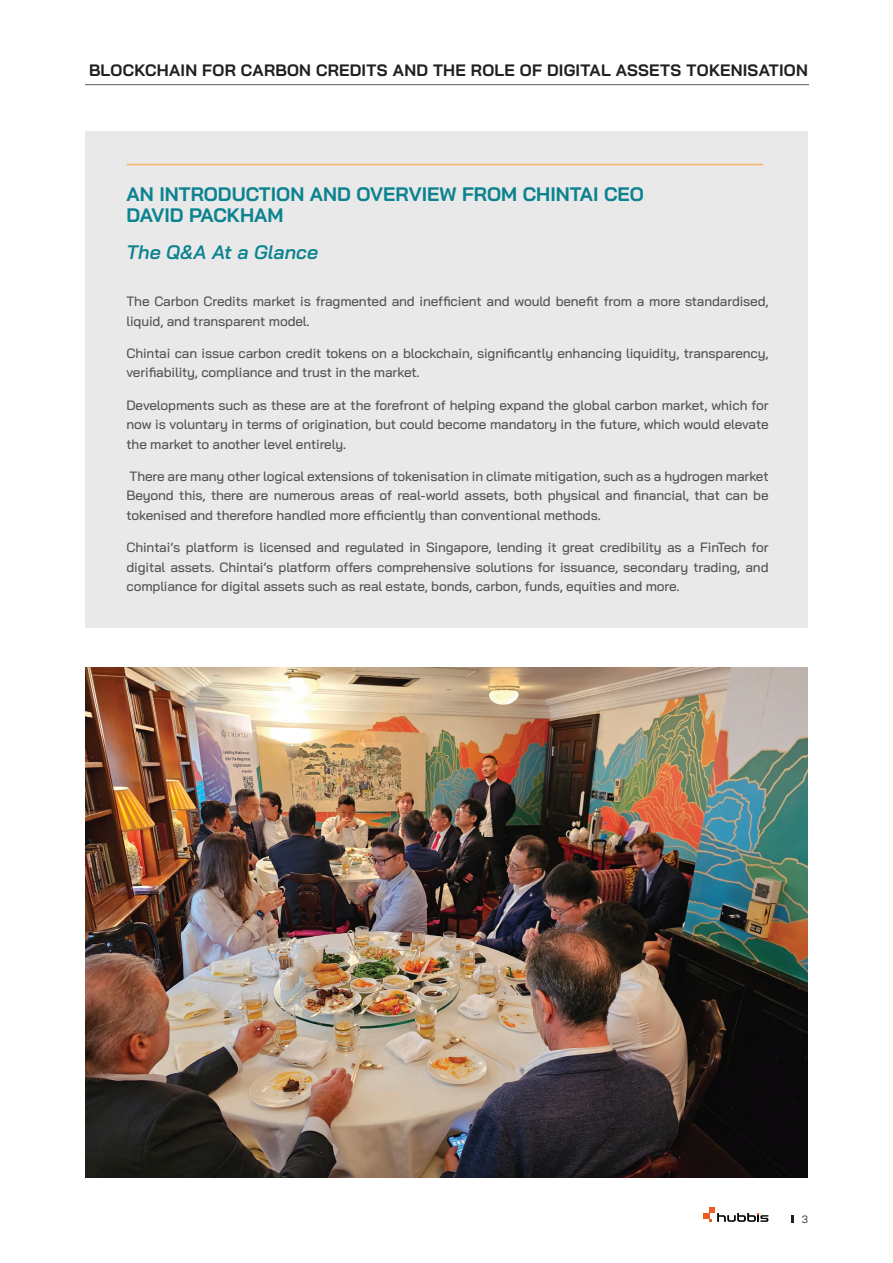
<style>
.page{position:relative;width:893px;height:1263px;background:#fff}
.page>*{position:absolute;margin:0;border:0;box-sizing:border-box;transform-origin:0 0}
.t1{font:700 19.5px/21px "Bai Jamjuree";color:#0c8290}
.t2{font:italic 600 19.5px "Bai Jamjuree";color:#0c8290}
.t3{font:700 16.5px "Bai Jamjuree";letter-spacing:.015em;color:#231f20}
.t4{font:500 13.5px/19.5px "Bai Jamjuree";letter-spacing:-.01em;color:#535355;text-align:justify}
.t5{font:10.5px "Bai Jamjuree";color:#231f20}
</style>
<div class="page">
<svg style="left:703px;top:1207px;width:65px;height:15px"></svg>
<svg style="left:791px;top:1215px;width:2px;height:8px"></svg>
<div style="left:85px;top:131px;width:723px;height:497px;background:#e9e9e9"></div>
<hr style="left:126px;top:164px;width:637px;height:1px;background:#fbb36c">
<img style="left:85px;top:668px;width:723px;height:510px">
<hr style="left:85px;top:84px;width:724px;height:1px;background:#57585a">
<p class="t3" style="left:89px;top:61px;width:720px">BLOCKCHAIN FOR CARBON CREDITS AND THE ROLE OF DIGITAL ASSETS TOKENISATION</p>
<h1 class="t1" style="left:126px;top:183px;width:519px">AN INTRODUCTION AND OVERVIEW FROM CHINTAI CEO<br>DAVID PACKHAM</h1>
<h1 class="t2" style="left:126px;top:240px;width:193px">The Q&amp;A At a Glance</h1>
<p class="t4" style="left:126px;top:292px;width:644px">The Carbon Credits market is fragmented and inefficient and would benefit from a more standardised, liquid, and transparent model.</p>
<p class="t4" style="left:126px;top:343px;width:644px">Chintai can issue carbon credit tokens on a blockchain, significantly enhancing liquidity, transparency, verifiability, compliance and trust in the market.</p>
<p class="t4" style="left:126px;top:395px;width:644px">Developments such as these are at the forefront of helping expand the global carbon market, which for now is voluntary in terms of origination, but could become mandatory in the future, which would elevate the market to another level entirely.</p>
<p class="t4" style="left:126px;top:466px;width:644px">There are many other logical extensions of tokenisation in climate mitigation, such as a hydrogen market Beyond this, there are numerous areas of real-world assets, both physical and financial, that can be tokenised and therefore handled more efficiently than conventional methods.</p>
<p class="t4" style="left:126px;top:538px;width:644px">Chintai’s platform is licensed and regulated in Singapore, lending it great credibility as a FinTech for digital assets. Chintai’s platform offers comprehensive solutions for issuance, secondary trading, and compliance for digital assets such as real estate, bonds, carbon, funds, equities and more.</p>
<p class="t5" style="left:802px;top:1210px;width:8px">3</p>
</div>
